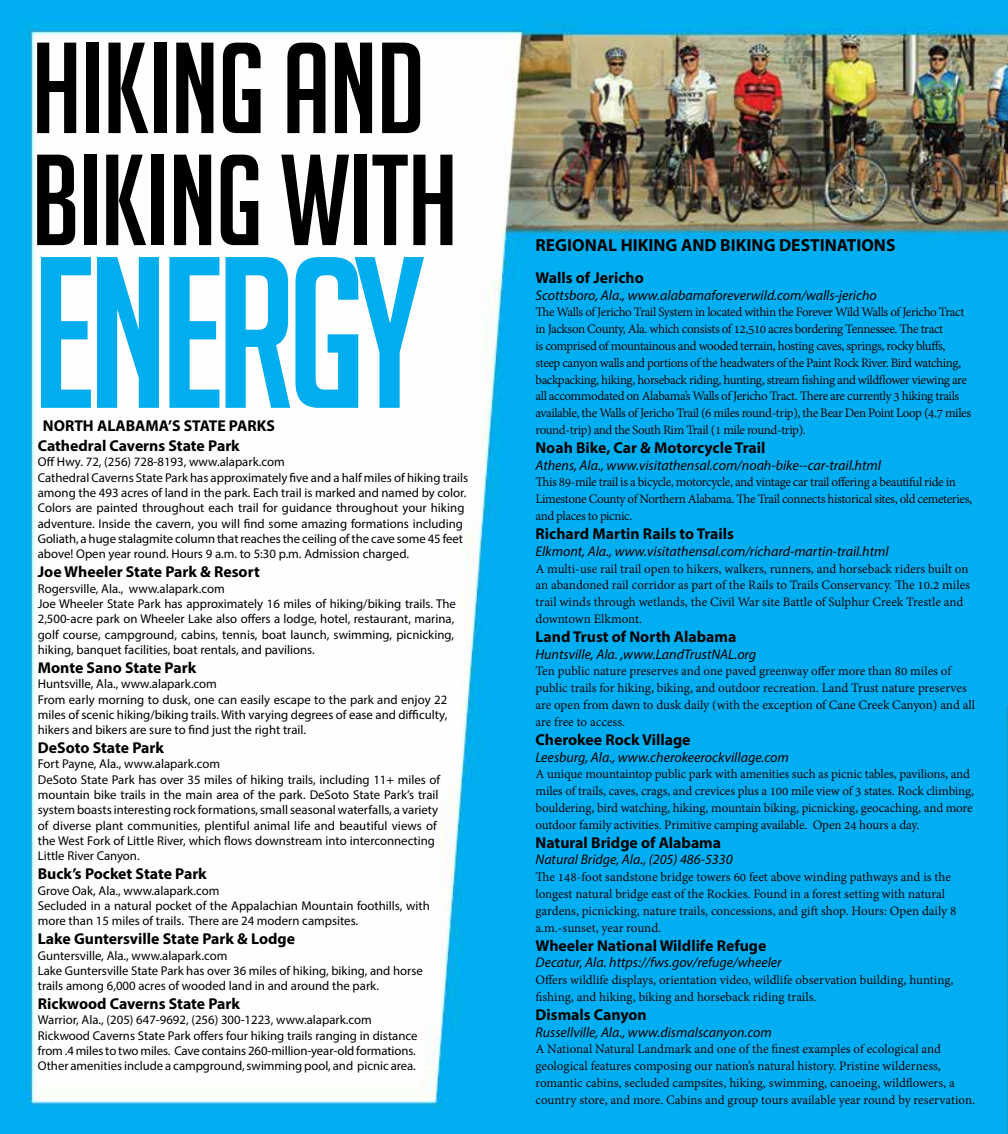
<style>
.page{position:relative;width:1008px;height:1134px;background:#fff}
.page>*{position:absolute;margin:0;border:0;box-sizing:border-box;transform-origin:0 0}
.t1{font:210px "Big Noodle Titling";letter-spacing:-.04em;color:#00aeef}
.t2{font:126px/112px "Big Noodle Titling";letter-spacing:-.01em;color:#000}
.t3{font:700 17.5px "Myriad Pro";color:#000}
.t4{font:700 15.75px "Myriad Pro";color:#000}
.t5{font:14px/16.8px "Adobe Devanagari";letter-spacing:-.01em;color:#000}
.t6{font:14px/16.8px "Adobe Devanagari";letter-spacing:-.03em;color:#000}
.t7{font:italic 14px "Myriad Pro";color:#000}
.t8{font:12.78px/15.4px "Myriad Pro";color:#000}
</style>
<div class="page">
<img style="left:0;top:0;width:1008px;height:1134px">
<h2 class="t2" style="left:32px;top:32px;width:428px">HIKING AND<br>BIKING WITH</h2>
<h1 class="t1" style="left:32px;top:220px;width:396px">ENERGY</h1>
<p class="t4" style="left:43px;top:416px;width:234px">NORTH ALABAMA’S STATE PARKS</p>
<p class="t4" style="left:38px;top:436px;width:204px">Cathedral Caverns State Park</p>
<p class="t8" style="left:38px;top:454px;width:432px">Off Hwy. 72, (256) 728-8193, www.alapark.com<br>Cathedral Caverns State Park has approximately five and a half miles of hiking trails among the 493 acres of land in the park. Each trail is marked and named by color.<br>Colors are painted throughout each trail for guidance throughout your hiking adventure. Inside the cavern, you will find some amazing formations including Goliath, a huge stalagmite column that reaches the ceiling of the cave some 45 feet above! Open year round. Hours 9 a.m. to 5:30 p.m. Admission charged.</p>
<p class="t4" style="left:38px;top:562px;width:224px">Joe Wheeler State Park &amp; Resort</p>
<p class="t8" style="left:38px;top:580px;width:420px">Rogersville, Ala., www.alapark.com<br>Joe Wheeler State Park has approximately 16 miles of hiking/biking trails. The 2,500-acre park on Wheeler Lake also offers a lodge, hotel, restaurant, marina, golf course, campground, cabins, tennis, boat launch, swimming, picnicking, hiking, banquet facilities, boat rentals, and pavilions.</p>
<p class="t4" style="left:38px;top:657px;width:160px">Monte Sano State Park</p>
<p class="t8" style="left:38px;top:676px;width:411px">Huntsville, Ala., www.alapark.com<br>From early morning to dusk, one can easily escape to the park and enjoy 22 miles of scenic hiking/biking trails. With varying degrees of ease and difficulty, hikers and bikers are sure to find just the right trail.</p>
<p class="t4" style="left:38px;top:738px;width:128px">DeSoto State Park</p>
<p class="t8" style="left:38px;top:756px;width:404px">Fort Payne, Ala., www.alapark.com<br>DeSoto State Park has over 35 miles of hiking trails, including 11+ miles of mountain bike trails in the main area of the park. DeSoto State Park’s trail system boasts interesting rock formations, small seasonal waterfalls, a variety of diverse plant communities, plentiful animal life and beautiful views of the West Fork of Little River, which flows downstream into interconnecting Little River Canyon.</p>
<p class="t4" style="left:38px;top:864px;width:171px">Buck’s Pocket State Park</p>
<p class="t8" style="left:38px;top:882px;width:394px">Grove Oak, Ala., www.alapark.com<br>Secluded in a natural pocket of the Appalachian Mountain foothills, with more than 15 miles of trails. There are 24 modern campsites.</p>
<p class="t4" style="left:38px;top:929px;width:259px">Lake Guntersville State Park &amp; Lodge</p>
<p class="t8" style="left:38px;top:947px;width:387px">Guntersville, Ala., www.alapark.com<br>Lake Guntersville State Park has over 36 miles of hiking, biking, and horse trails among 6,000 acres of wooded land in and around the park.</p>
<p class="t4" style="left:38px;top:994px;width:204px">Rickwood Caverns State Park</p>
<p class="t8" style="left:38px;top:1012px;width:381px">Warrior, Ala., (205) 647-9692, (256) 300-1223, www.alapark.com Rickwood Caverns State Park offers four hiking trails ranging in distance from .4 miles to two miles. Cave contains 260-million-year-old formations.<br>Other amenities include a campground, swimming pool, and picnic area.</p>
<h3 class="t3" style="left:536px;top:234px;width:361px">REGIONAL HIKING AND BIKING DESTINATIONS</h3>
<p class="t4" style="left:536px;top:267px;width:110px">Walls of Jericho</p>
<p class="t7" style="left:536px;top:286px;width:343px">Scottsboro, Ala., www.alabamaforeverwild.com/walls-jericho</p>
<p class="t6" style="left:536px;top:305px;width:437px">The Walls of Jericho Trail System in located within the Forever Wild Walls of Jericho Tract in Jackson County, Ala. which consists of 12,510 acres bordering Tennessee. The tract<br>is comprised of mountainous and wooded terrain, hosting caves, springs, rocky bluffs, steep canyon walls and portions of the headwaters of the Paint Rock River. Bird watching, backpacking, hiking, horseback riding, hunting, stream fishing and wildflower viewing are all accommodated on Alabama’s Walls of Jericho Tract. There are currently 3 hiking trails available, the Walls of Jericho Trail (6 miles round-trip), the Bear Den Point Loop (4.7 miles round-trip) and the South Rim Trail (1 mile round-trip).</p>
<p class="t4" style="left:536px;top:437px;width:231px">Noah Bike, Car &amp; Motorcycle Trail</p>
<p class="t7" style="left:536px;top:456px;width:347px">Athens, Ala., www.visitathensal.com/noah-bike--car-trail.html</p>
<p class="t6" style="left:536px;top:475px;width:438px">This 89-mile trail is a bicycle, motorcycle, and vintage car trail offering a beautiful ride in<br>Limestone County of Northern Alabama. The Trail connects historical sites, old cemeteries, and places to picnic.</p>
<p class="t4" style="left:536px;top:523px;width:200px">Richard Martin Rails to Trails</p>
<p class="t7" style="left:536px;top:542px;width:355px">Elkmont, Ala., www.visitathensal.com/richard-martin-trail.html</p>
<p class="t5" style="left:536px;top:561px;width:436px">A multi-use rail trail open to hikers, walkers, runners, and horseback riders built on an abandoned rail corridor as part of the Rails to Trails Conservancy. The 10.2 miles trail winds through wetlands, the Civil War site Battle of Sulphur Creek Trestle and downtown Elkmont.</p>
<p class="t4" style="left:536px;top:626px;width:202px">Land Trust of North Alabama</p>
<p class="t7" style="left:536px;top:645px;width:222px">Huntsville, Ala. ,www.LandTrustNAL.org</p>
<p class="t5" style="left:536px;top:664px;width:441px">Ten public nature preserves and one paved greenway offer more than 80 miles of public trails for hiking, biking, and outdoor recreation. Land Trust nature preserves are open from dawn to dusk daily (with the exception of Cane Creek Canyon) and all are free to access.</p>
<p class="t4" style="left:536px;top:729px;width:157px">Cherokee Rock Village</p>
<p class="t7" style="left:536px;top:748px;width:255px">Leesburg, Ala., www.cherokeerockvillage.com</p>
<p class="t5" style="left:536px;top:767px;width:440px">A unique mountaintop public park with amenities such as picnic tables, pavilions, and miles of trails, caves, crags, and crevices plus a 100 mile view of 3 states. Rock climbing, bouldering, bird watching, hiking, mountain biking, picnicking, geocaching, and more outdoor family activities. Primitive camping available. Open 24 hours a day.</p>
<p class="t4" style="left:536px;top:832px;width:187px">Natural Bridge of Alabama</p>
<p class="t7" style="left:536px;top:851px;width:199px">Natural Bridge, Ala., (205) 486-5330</p>
<p class="t5" style="left:536px;top:870px;width:422px">The 148-foot sandstone bridge towers 60 feet above winding pathways and is the longest natural bridge east of the Rockies. Found in a forest setting with natural gardens, picnicking, nature trails, concessions, and gift shop. Hours: Open daily 8 a.m.-sunset, year round.</p>
<p class="t4" style="left:536px;top:935px;width:232px">Wheeler National Wildlife Refuge</p>
<p class="t7" style="left:536px;top:954px;width:248px">Decatur, Ala. https://fws.gov/refuge/wheeler</p>
<p class="t5" style="left:536px;top:973px;width:420px">Offers wildlife displays, orientation video, wildlife observation building, hunting, fishing, and hiking, biking and horseback riding trails.</p>
<p class="t4" style="left:536px;top:1004px;width:113px">Dismals Canyon</p>
<p class="t7" style="left:536px;top:1023px;width:238px">Russellville, Ala., www.dismalscanyon.com</p>
<p class="t5" style="left:536px;top:1042px;width:441px">A National Natural Landmark and one of the finest examples of ecological and geological features composing our nation’s natural history. Pristine wilderness, romantic cabins, secluded campsites, hiking, swimming, canoeing, wildflowers, a country store, and more. Cabins and group tours available year round by reservation.</p>
</div>
